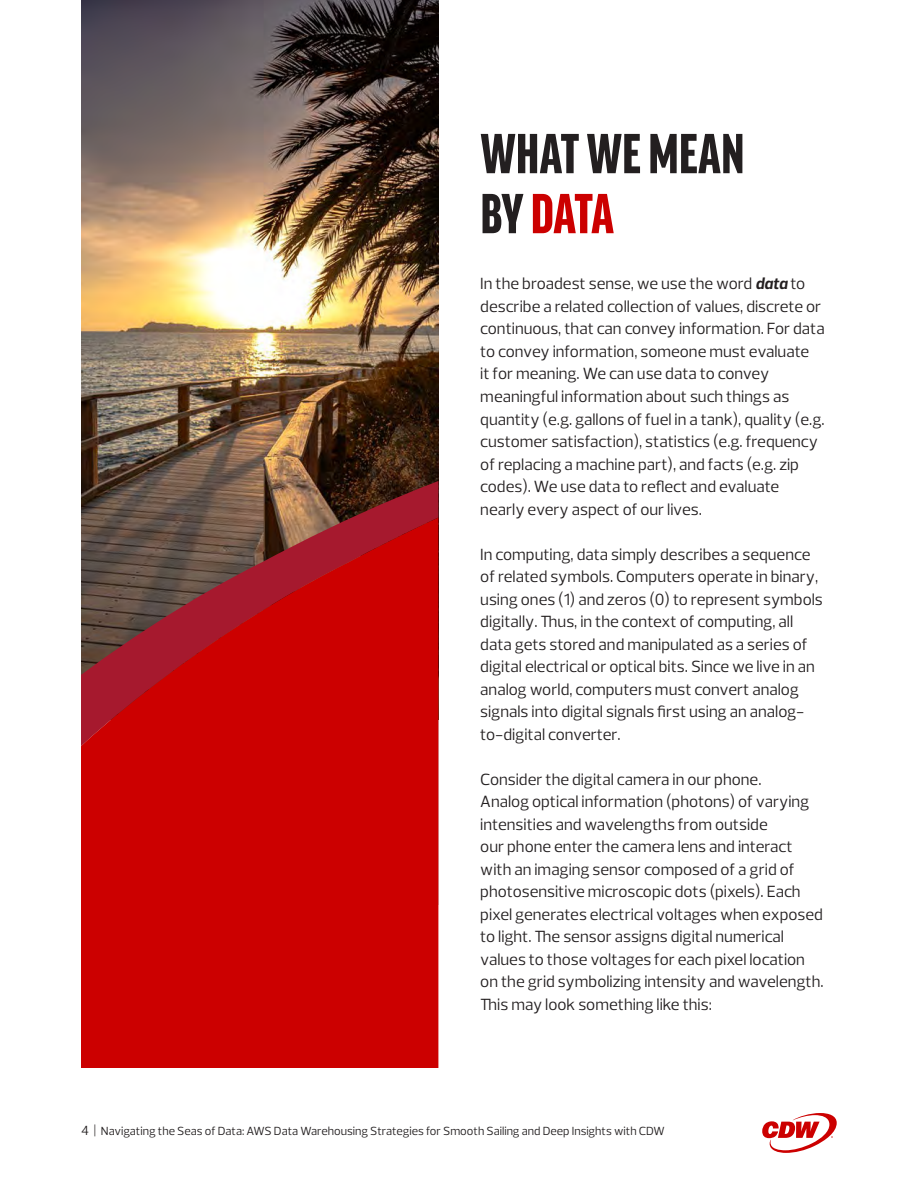
<style>
.page{position:relative;width:918px;height:1188px;background:#fff}
.page>*{position:absolute;margin:0;border:0;box-sizing:border-box;transform-origin:0 0}
.t1{font:900 extra-condensed 60px/60px "Good Headline Pro";letter-spacing:.01em;color:#231f20}
.Body{font:16.5px/22.5px "Prelo";color:#231f20}
.t2{font:12px "Prelo";color:#231f20}
.s1{color:#c00}
.s2{font-weight:700;font-style:italic}
.s3{font-size:13.5px}
</style>
<div class="page">
<svg style="left:762px;top:1113px;width:75px;height:40px"></svg>
<img style="left:81px;top:0;width:358px;height:719px">
<svg style="left:81px;top:481px;width:357px;height:37px;background:#6d463a"></svg>
<svg style="left:81px;top:518px;width:357px;height:549px;background:#be0a0a"></svg>
<p class="t1" style="left:481px;top:124px;width:265px">WHAT WE MEAN<br>BY <span class="s1">DATA</span></p>
<p class="Body" style="left:480px;top:273px;width:346px">In the broadest sense, we use the word <span class="s2">data</span> to describe a related collection of values, discrete or continuous, that can convey information. For data to convey information, someone must evaluate<br>it for meaning. We can use data to convey meaningful information about such things as quantity (e.g. gallons of fuel in a tank), quality (e.g. customer satisfaction), statistics (e.g. frequency of replacing a machine part), and facts (e.g. zip codes). We use data to reflect and evaluate nearly every aspect of our lives.</p>
<p class="Body" style="left:480px;top:543px;width:344px">In computing, data simply describes a sequence of related symbols. Computers operate in binary, using ones (1) and zeros (0) to represent symbols digitally. Thus, in the context of computing, all data gets stored and manipulated as a series of digital electrical or optical bits. Since we live in an analog world, computers must convert analog signals into digital signals first using an analog&shy;to-digital converter.</p>
<p class="Body" style="left:480px;top:768px;width:345px">Consider the digital camera in our phone.<br>Analog optical information (photons) of varying intensities and wavelengths from outside<br>our phone enter the camera lens and interact with an imaging sensor composed of a grid of photosensitive microscopic dots (pixels). Each pixel generates electrical voltages when exposed to light. The sensor assigns digital numerical values to those voltages for each pixel location on the grid symbolizing intensity and wavelength.<br>This may look something like this:</p>
<p class="t2" style="left:81px;top:1123px;width:585px"><span class="s3">4 |</span> Navigating the Seas of Data: AWS Data Warehousing Strategies for Smooth Sailing and Deep Insights with CDW</p>
</div>
